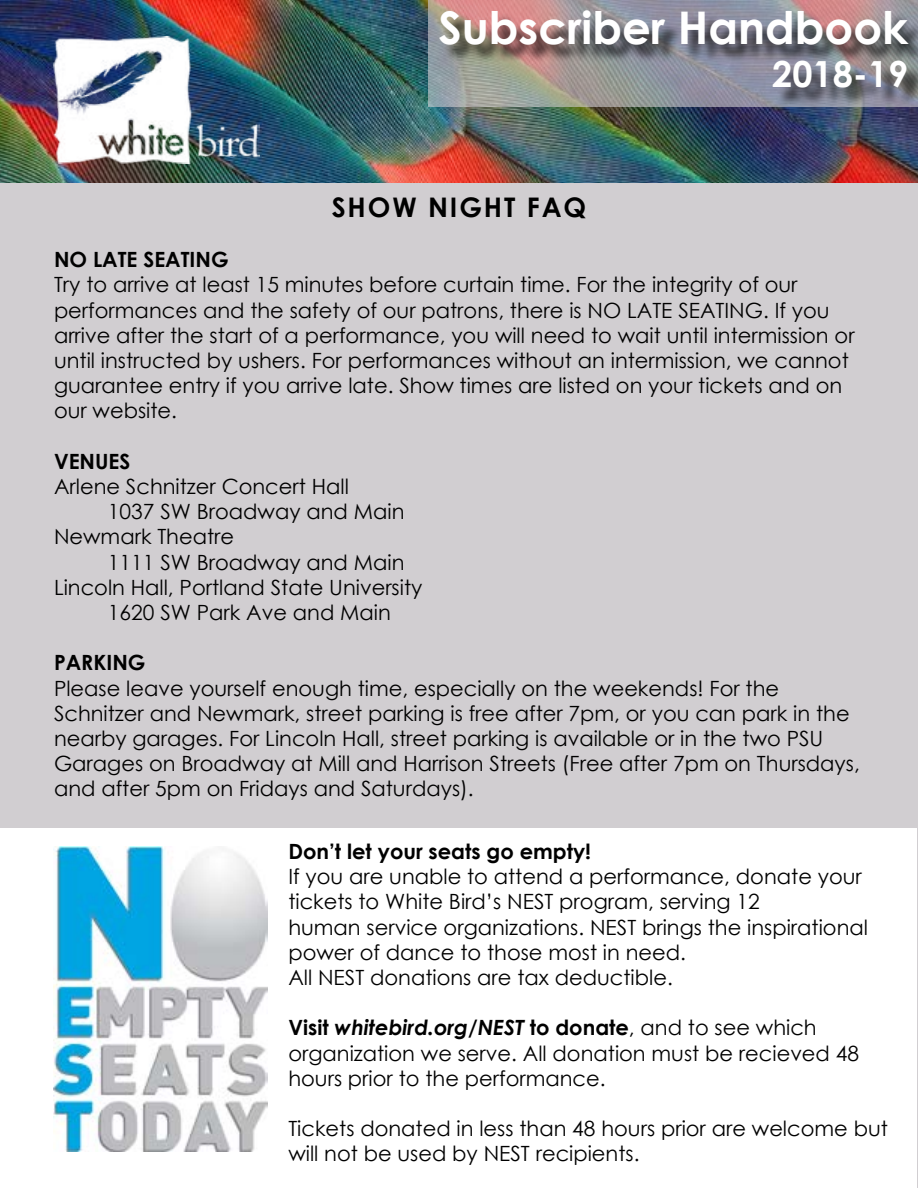
<style>
.page{position:relative;width:918px;height:1188px;background:#fff}
.page>*{position:absolute;margin:0;border:0;box-sizing:border-box;transform-origin:0 0}
.t1{font:700 45px "Century Gothic";color:#fff}
.t2{font:700 36px "Century Gothic";color:#fff}
.t3{font:700 27px "Century Gothic";letter-spacing:.07em;color:#000}
.t4{font:21px/25.2px "Century Gothic";color:#000}
.t5{font:700 21px "Century Gothic";color:#000}
.s1{font-weight:700}
.s2{font-weight:700;font-style:italic}
</style>
<div class="page">
<div style="left:0;top:183px;width:918px;height:1005px;background:#d1ced1"></div>
<img style="left:0;top:0;width:918px;height:183px">
<img style="left:54px;top:36px;width:206px;height:127px">
<svg style="left:428px;top:0;width:490px;height:107px;background:#a9959b"></svg>
<div style="left:442px;top:13px;width:476px;height:93px;background:#000;opacity:.75"></div>
<div style="left:0;top:829px;width:916px;height:359px;background:#fff"></div>
<img style="left:54px;top:847px;width:213px;height:304px">
<h1 class="t1" style="left:438px;top:-6px;width:471px">Subscriber Handbook</h1>
<h2 class="t2" style="left:772px;top:47px;width:138px">2018-19</h2>
<p class="t3" style="left:332px;top:187px;width:256px">SHOW NIGHT FAQ</p>
<p class="t5" style="left:54px;top:244px;width:176px">NO LATE SEATING</p>
<p class="t4" style="left:54px;top:272px;width:802px">Try to arrive at least 15 minutes before curtain time. For the integrity of our performances and the safety of our patrons, there is NO LATE SEATING. If you arrive after the start of a performance, you will need to wait until intermission or until instructed by ushers. For performances without an intermission, we cannot guarantee entry if you arrive late. Show times are listed on your tickets and on our website.</p>
<p class="t5" style="left:54px;top:445px;width:78px">VENUES</p>
<p class="t4" style="left:54px;top:474px;width:296px">Arlene Schnitzer Concert Hall</p>
<p class="t4" style="left:108px;top:499px;width:298px">1037 SW Broadway and Main</p>
<p class="t4" style="left:54px;top:524px;width:182px">Newmark Theatre</p>
<p class="t4" style="left:108px;top:549px;width:298px">1111 SW Broadway and Main</p>
<p class="t4" style="left:54px;top:574px;width:370px">Lincoln Hall, Portland State University</p>
<p class="t4" style="left:108px;top:600px;width:284px">1620 SW Park Ave and Main</p>
<p class="t5" style="left:54px;top:647px;width:93px">PARKING</p>
<p class="t4" style="left:54px;top:675px;width:807px">Please leave yourself enough time, especially on the weekends! For the Schnitzer and Newmark, street parking is free after 7pm, or you can park in the nearby garages. For Lincoln Hall, street parking is available or in the two PSU Garages on Broadway at Mill and Harrison Streets (Free after 7pm on Thursdays, and after 5pm on Fridays and Saturdays).</p>
<p class="t5" style="left:288px;top:835px;width:304px">Don’t let your seats go empty!</p>
<p class="t4" style="left:288px;top:864px;width:581px">If you are unable to attend a performance, donate your tickets to White Bird’s NEST program, serving 12<br>human service organizations. NEST brings the inspirational power of dance to those most in need.<br>All NEST donations are tax deductible.</p>
<p class="t4" style="left:288px;top:1015px;width:572px"><span class="s1">Visit</span> <span class="s2">whitebird.org/NEST</span> <span class="s1">to donate</span>, and to see which organization we serve. All donation must be recieved 48 hours prior to the performance.</p>
<p class="t4" style="left:288px;top:1116px;width:601px">Tickets donated in less than 48 hours prior are welcome but will not be used by NEST recipients.</p>
</div>
